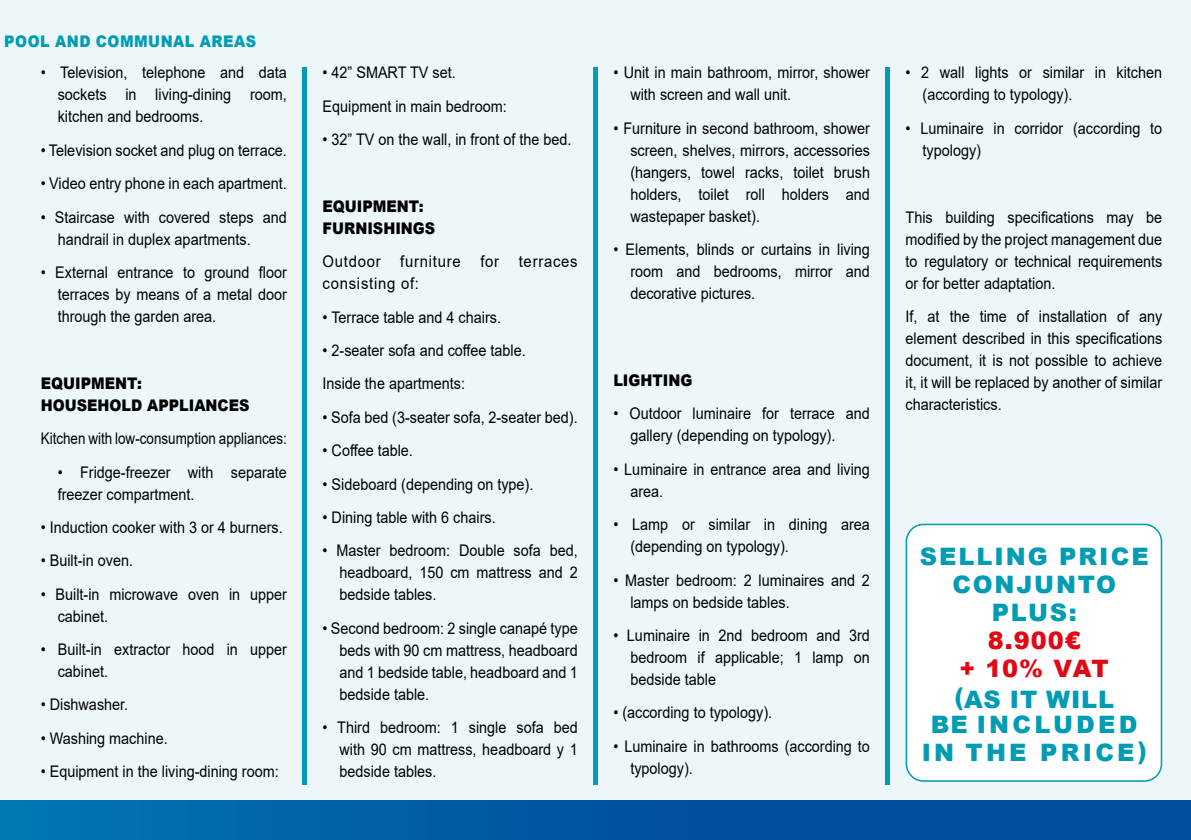
<style>
.page{position:relative;width:1191px;height:840px;background:#fff}
.page>*{position:absolute;margin:0;border:0;box-sizing:border-box;transform-origin:0 0}
.t1{font:900 24px/28px "Arial";letter-spacing:.085em;color:#009cb4;text-align:center}
.t2{font:900 24px "Arial";letter-spacing:.135em;color:#009cb4}
.t3{font:900 24px "Arial";letter-spacing:.04em;color:#e30613}
.t4{font:16px/22px "Arial";color:#000;scale:.9 1}
.t5{font:900 16px "Arial";color:#000;scale:.9 1}
.t6{font:16px/22px "Arial";letter-spacing:.05em;color:#000;scale:.93 1}
.t7{font:16px "Arial";color:#000;scale:.84 1}
.t8{font:900 16px "Arial";letter-spacing:.035em;color:#009cb4;scale:.9 1}
</style>
<div class="page">
<div style="left:0;top:0;width:1191px;height:839px;background:#edf7f9"></div>
<div style="left:0;top:799px;width:1191px;height:40px;background:linear-gradient(to right,#0070ae,#00459b)"></div>
<div style="left:885px;top:67px;width:5px;height:717px;background:#009cb4"></div>
<hr style="left:593px;top:67px;width:4px;height:717px;background:#009cb4">
<hr style="left:303px;top:67px;width:4px;height:717px;background:#009cb4">
<div style="left:906px;top:524px;width:255px;height:256px;background:#fff;border-radius:17px"></div>
<div style="left:905px;top:523px;width:257px;height:258px;border:2px solid #009cb4;border-radius:17px"></div>
<p class="t8" style="left:4px;top:29px;width:281px">POOL AND COMMUNAL AREAS</p>
<p class="t4" style="left:58px;top:62px;width:256px;text-align:justify;text-indent:-17px">• Television, telephone and data sockets in living-dining room, kitchen and bedrooms.</p>
<p class="t4" style="left:41px;top:139px;width:275px">• Television socket and plug on terrace.</p>
<p class="t4" style="left:41px;top:172px;width:275px">• Video entry phone in each apartment.</p>
<p class="t4" style="left:58px;top:206px;width:256px;text-indent:-17px">• Staircase with covered steps and handrail in duplex apartments.</p>
<p class="t4" style="left:58px;top:261px;width:256px;text-align:justify;text-indent:-17px">• External entrance to ground floor terraces by means of a metal door through the garden area.</p>
<p class="t5" style="left:41px;top:371px;width:114px">EQUIPMENT:</p>
<p class="t5" style="left:41px;top:393px;width:233px">HOUSEHOLD APPLIANCES</p>
<p class="t7" style="left:41px;top:427px;width:294px">Kitchen with low-consumption appliances:</p>
<p class="t4" style="left:58px;top:460px;width:256px">• Fridge-freezer with separate freezer compartment.</p>
<p class="t4" style="left:41px;top:516px;width:270px">• Induction cooker with 3 or 4 burners.</p>
<p class="t4" style="left:41px;top:549px;width:104px">• Built-in oven.</p>
<p class="t4" style="left:58px;top:582px;width:256px;text-indent:-17px">• Built-in microwave oven in upper cabinet.</p>
<p class="t4" style="left:58px;top:638px;width:256px;text-indent:-17px">• Built-in extractor hood in upper cabinet.</p>
<p class="t4" style="left:41px;top:693px;width:99px">• Dishwasher.</p>
<p class="t4" style="left:41px;top:726px;width:143px">• Washing machine.</p>
<p class="t4" style="left:41px;top:760px;width:266px">• Equipment in the living-dining room:</p>
<p class="t4" style="left:322px;top:62px;width:149px">• 42” SMART TV set.</p>
<p class="t4" style="left:322px;top:95px;width:206px">Equipment in main bedroom:</p>
<p class="t4" style="left:322px;top:128px;width:278px">• 32” TV on the wall, in front of the bed.</p>
<p class="t5" style="left:322px;top:194px;width:114px">EQUIPMENT:</p>
<p class="t5" style="left:322px;top:216px;width:127px">FURNISHINGS</p>
<p class="t6" style="left:322px;top:250px;width:276px">Outdoor furniture for terraces consisting of:</p>
<p class="t4" style="left:322px;top:306px;width:200px">• Terrace table and 4 chairs.</p>
<p class="t4" style="left:322px;top:339px;width:227px">• 2-seater sofa and coffee table.</p>
<p class="t4" style="left:322px;top:372px;width:160px">Inside the apartments:</p>
<p class="t4" style="left:322px;top:406px;width:285px">• Sofa bed (3-seater sofa, 2-seater bed).</p>
<p class="t4" style="left:322px;top:439px;width:102px">• Coffee table.</p>
<p class="t4" style="left:322px;top:472px;width:236px">• Sideboard (depending on type).</p>
<p class="t4" style="left:322px;top:506px;width:194px">• Dining table with 6 chairs.</p>
<p class="t4" style="left:339px;top:539px;width:266px;text-align:justify;text-indent:-17px">• Master bedroom: Double sofa bed, headboard, 150 cm mattress and 2 bedside tables.</p>
<p class="t4" style="left:339px;top:616px;width:266px;text-align:justify;text-indent:-17px">• Second bedroom: 2 single canapé type beds with 90 cm mattress, headboard and 1 bedside table, headboard and 1 bedside table.</p>
<p class="t4" style="left:339px;top:716px;width:266px;text-align:justify;text-indent:-17px">• Third bedroom: 1 single sofa bed with 90 cm mattress, headboard y 1 bedside tables.</p>
<p class="t4" style="left:630px;top:62px;width:268px;text-indent:-17px">• Unit in main bathroom, mirror, shower with screen and wall unit.</p>
<p class="t4" style="left:630px;top:117px;width:268px;text-align:justify;text-indent:-17px">• Furniture in second bathroom, shower screen, shelves, mirrors, accessories (hangers, towel racks, toilet brush holders, toilet roll holders and wastepaper basket).</p>
<p class="t4" style="left:630px;top:238px;width:268px;text-align:justify;text-indent:-17px">• Elements, blinds or curtains in living room and bedrooms, mirror and decorative pictures.</p>
<p class="t5" style="left:613px;top:368px;width:89px">LIGHTING</p>
<p class="t4" style="left:630px;top:402px;width:268px;text-indent:-17px">• Outdoor luminaire for terrace and gallery (depending on typology).</p>
<p class="t4" style="left:630px;top:458px;width:268px;text-indent:-17px">• Luminaire in entrance area and living area.</p>
<p class="t4" style="left:630px;top:513px;width:268px;text-indent:-17px">• Lamp or similar in dining area (depending on typology).</p>
<p class="t4" style="left:630px;top:568px;width:268px;text-indent:-17px">• Master bedroom: 2 luminaires and 2 lamps on bedside tables.</p>
<p class="t4" style="left:630px;top:624px;width:268px;text-align:justify;text-indent:-17px">• Luminaire in 2nd bedroom and 3rd bedroom if applicable; 1 lamp on bedside table</p>
<p class="t4" style="left:613px;top:701px;width:178px">• (according to typology).</p>
<p class="t4" style="left:630px;top:734px;width:268px;text-indent:-17px">• Luminaire in bathrooms (according to typology).</p>
<p class="t4" style="left:922px;top:62px;width:268px;text-indent:-17px">• 2 wall lights or similar in kitchen (according to typology).</p>
<p class="t4" style="left:922px;top:117px;width:268px;text-indent:-17px">• Luminaire in corridor (according to typology)</p>
<p class="t4" style="left:905px;top:206px;width:287px;text-align:justify">This building specifications may be modified by the project management due to regulatory or technical requirements or for better adaptation.</p>
<p class="t4" style="left:905px;top:305px;width:287px;text-align:justify">If, at the time of installation of any element described in this specifications document, it is not possible to achieve it, it will be replaced by another of similar characteristics.</p>
<p class="t1" style="left:919px;top:541px;width:230px">SELLING PRICE<br>CONJUNTO<br>PLUS:</p>
<p class="t3" style="left:987px;top:623px;width:94px">8.900€</p>
<p class="t3" style="left:959px;top:651px;width:151px">+ 10% VAT</p>
<p class="t1" style="left:954px;top:684px;width:161px">(AS IT WILL</p>
<p class="t2" style="left:931px;top:707px;width:208px">BE INCLUDED</p>
<p class="t2" style="left:921px;top:735px;width:227px">IN THE PRICE)</p>
</div>
